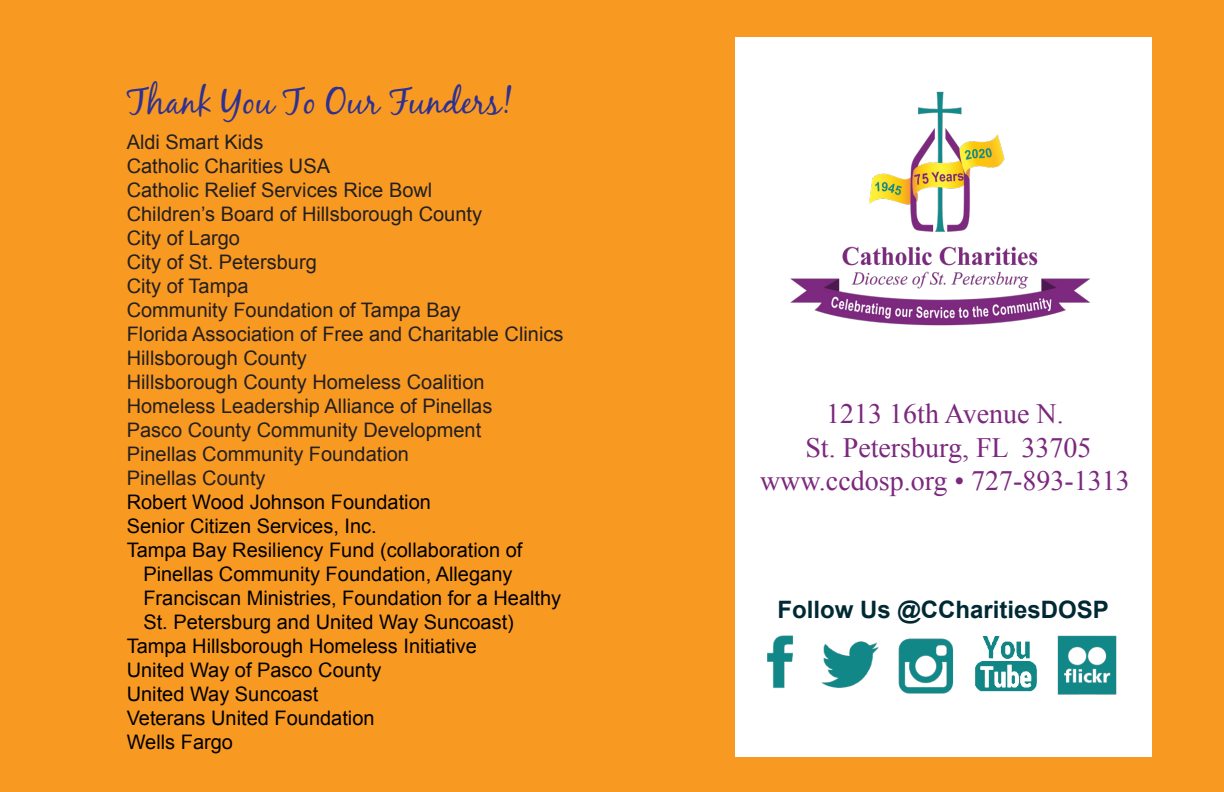
<style>
.page{position:relative;width:1224px;height:792px;background:#f89922}
.page>*{position:absolute;margin:0;border:0;box-sizing:border-box;transform-origin:0 0}
.t1{font:36px "Black Jack";color:#2e3192}
.t2{font:28px "Times New Roman";color:#7c287e}
.t3{font:700 24px "Arial";color:#002934}
.t4{font:20px "Arial";color:#231f20}
.t5{font:20px/24px "Arial";color:#000}
</style>
<div class="page">
<div style="left:735px;top:37px;width:417px;height:720px;background:#fff"></div>
<img style="left:767px;top:635px;width:26px;height:53px">
<img style="left:821px;top:641px;width:58px;height:47px">
<img style="left:898px;top:638px;width:48px;height:56px">
<img style="left:946px;top:636px;width:91px;height:57px">
<img style="left:1057px;top:635px;width:60px;height:60px">
<img style="left:790px;top:91px;width:300px;height:235px">
<p class="t1" style="left:127px;top:79px;width:387px">Thank You To Our Funders!</p>
<p class="t4" style="left:127px;top:129px;width:138px">Aldi Smart Kids</p>
<p class="t4" style="left:127px;top:153px;width:205px">Catholic Charities USA</p>
<p class="t4" style="left:127px;top:177px;width:307px">Catholic Relief Services Rice Bowl</p>
<p class="t4" style="left:127px;top:201px;width:357px">Children’s Board of Hillsborough County</p>
<p class="t4" style="left:127px;top:225px;width:115px">City of Largo</p>
<p class="t4" style="left:127px;top:249px;width:192px">City of St. Petersburg</p>
<p class="t4" style="left:127px;top:273px;width:123px">City of Tampa</p>
<p class="t4" style="left:127px;top:297px;width:336px">Community Foundation of Tampa Bay</p>
<p class="t4" style="left:127px;top:321px;width:438px">Florida Association of Free and Charitable Clinics</p>
<p class="t4" style="left:127px;top:345px;width:182px">Hillsborough County</p>
<p class="t4" style="left:127px;top:369px;width:359px">Hillsborough County Homeless Coalition</p>
<p class="t4" style="left:127px;top:393px;width:367px">Homeless Leadership Alliance of Pinellas</p>
<p class="t4" style="left:127px;top:417px;width:356px">Pasco County Community Development</p>
<p class="t4" style="left:127px;top:441px;width:284px">Pinellas Community Foundation</p>
<p class="t4" style="left:127px;top:465px;width:140px">Pinellas County</p>
<p class="t5" style="left:127px;top:491px;width:306px">Robert Wood Johnson Foundation</p>
<p class="t5" style="left:127px;top:515px;width:252px">Senior Citizen Services, Inc.</p>
<p class="t5" style="left:127px;top:539px;width:397px">Tampa Bay Resiliency Fund (collaboration of</p>
<p class="t5" style="left:143px;top:563px;width:371px">Pinellas Community Foundation, Allegany</p>
<p class="t5" style="left:143px;top:587px;width:419px">Franciscan Ministries, Foundation for a Healthy</p>
<p class="t5" style="left:143px;top:611px;width:372px">St. Petersburg and United Way Suncoast)</p>
<p class="t5" style="left:127px;top:635px;width:352px">Tampa Hillsborough Homeless Initiative<br>United Way of Pasco County</p>
<p class="t5" style="left:127px;top:683px;width:193px">United Way Suncoast</p>
<p class="t5" style="left:127px;top:707px;width:249px">Veterans United Foundation</p>
<p class="t5" style="left:127px;top:731px;width:108px">Wells Fargo</p>
<p class="t2" style="left:826px;top:395px;width:239px">1213 16th Avenue N.</p>
<p class="t2" style="left:805px;top:428px;width:288px">St. Petersburg, FL 33705</p>
<p class="t2" style="left:760px;top:462px;width:371px">www.ccdosp.org • 727-893-1313</p>
<p class="t3" style="left:777px;top:594px;width:333px">Follow Us @CCharitiesDOSP</p>
</div>
